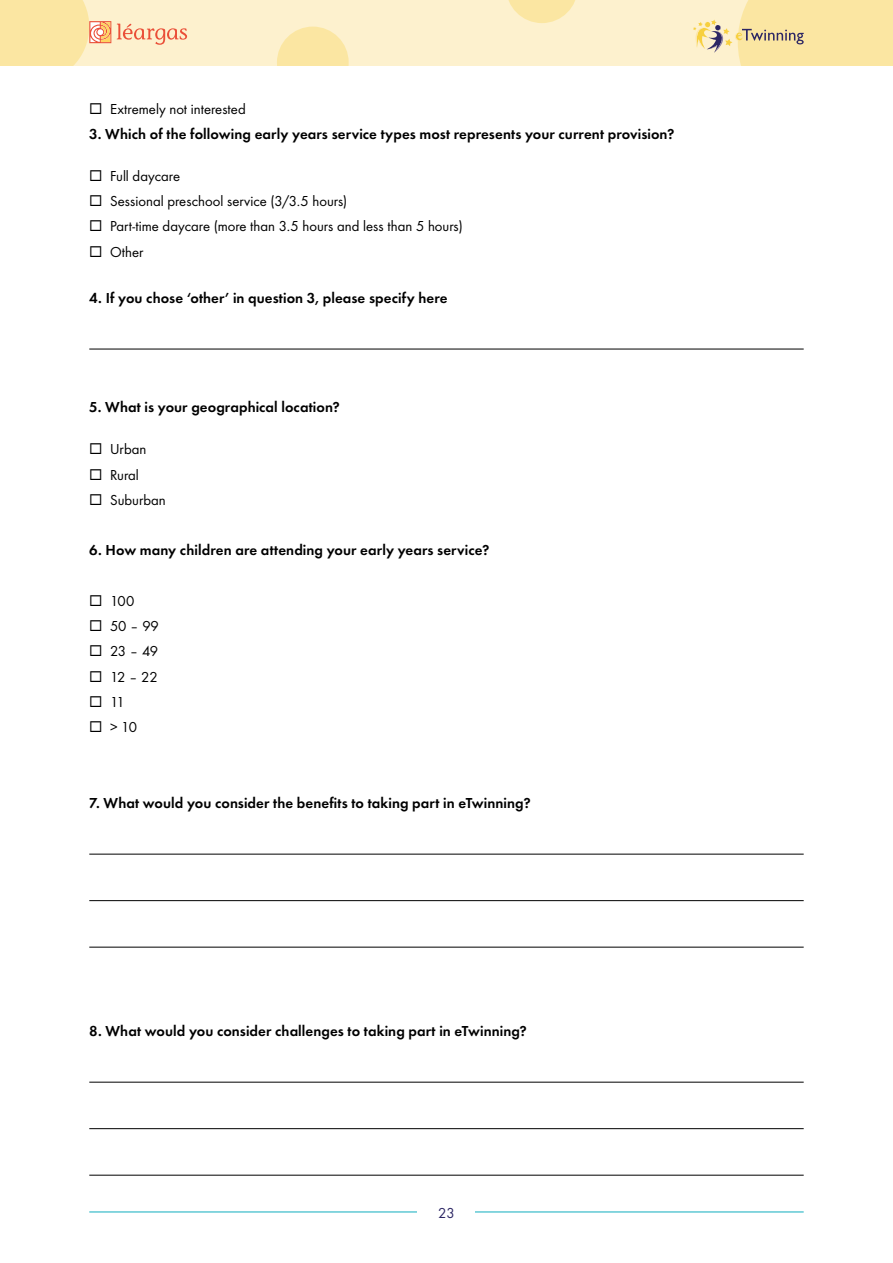
<style>
.page{position:relative;width:893px;height:1263px;background:#fff}
.page>*{position:absolute;margin:0;border:0;box-sizing:border-box;transform-origin:0 0}
.t1{font:15px "Futura Dem";letter-spacing:.005em;color:#000}
.t2{font:15px "Futura Boo";color:#000}
.t3{font:15px "Futura Boo";color:#2c2664}
</style>
<div class="page">
<div style="left:0;top:0;width:893px;height:66px;background:#fdf1ce"></div>
<svg style="left:277px;top:27px;width:72px;height:39px"></svg>
<svg style="left:508px;top:0;width:67px;height:23px"></svg>
<svg style="left:117px;top:24px;width:70px;height:21px"></svg>
<svg style="left:0;top:0;width:111px;height:66px"></svg>
<svg style="left:693px;top:0;width:200px;height:66px"></svg>
<hr style="left:89px;top:1211px;width:715px;height:1px;background:#10adbe">
<div style="left:418px;top:1207px;width:57px;height:11px;background:#fff"></div>
<hr style="left:89px;top:349px;width:715px;height:1px;background:#000">
<hr style="left:89px;top:854px;width:715px;height:1px;background:#000">
<hr style="left:89px;top:900px;width:715px;height:1px;background:#000">
<hr style="left:89px;top:947px;width:715px;height:1px;background:#000">
<hr style="left:89px;top:1082px;width:715px;height:1px;background:#000">
<hr style="left:89px;top:1128px;width:715px;height:1px;background:#000">
<hr style="left:89px;top:1175px;width:715px;height:1px;background:#000">
<p class="t2" style="left:89px;top:98px;width:158px">◻ Extremely not interested</p>
<p class="t1" style="left:89px;top:123px;width:587px">3. Which of the following early years service types most represents your current provision?</p>
<p class="t2" style="left:89px;top:166px;width:92px">◻ Full daycare</p>
<p class="t2" style="left:89px;top:191px;width:260px">◻ Sessional preschool service (3/3.5 hours)</p>
<p class="t2" style="left:89px;top:216px;width:375px">◻ Part-time daycare (more than 3.5 hours and less than 5 hours)</p>
<p class="t2" style="left:89px;top:241px;width:56px">◻ Other</p>
<p class="t1" style="left:89px;top:287px;width:360px">4. If you chose ‘other’ in question 3, please specify here</p>
<p class="t1" style="left:89px;top:397px;width:252px">5. What is your geographical location?</p>
<p class="t2" style="left:89px;top:439px;width:59px">◻ Urban</p>
<p class="t2" style="left:89px;top:464px;width:51px">◻ Rural</p>
<p class="t2" style="left:89px;top:490px;width:78px">◻ Suburban</p>
<p class="t1" style="left:89px;top:540px;width:402px">6. How many children are attending your early years service?</p>
<p class="t2" style="left:89px;top:591px;width:47px">◻ 100</p>
<p class="t2" style="left:89px;top:616px;width:71px">◻ 50 – 99</p>
<p class="t2" style="left:89px;top:641px;width:70px">◻ 23 – 49</p>
<p class="t2" style="left:89px;top:666px;width:70px">◻ 12 – 22</p>
<p class="t2" style="left:89px;top:692px;width:37px">◻ 11</p>
<p class="t2" style="left:89px;top:717px;width:49px">◻ &gt; 10</p>
<p class="t1" style="left:89px;top:792px;width:443px">7. What would you consider the benefits to taking part in eTwinning?</p>
<p class="t1" style="left:89px;top:1020px;width:439px">8. What would you consider challenges to taking part in eTwinning?</p>
<p class="t3" style="left:438px;top:1202px;width:18px">23</p>
</div>
